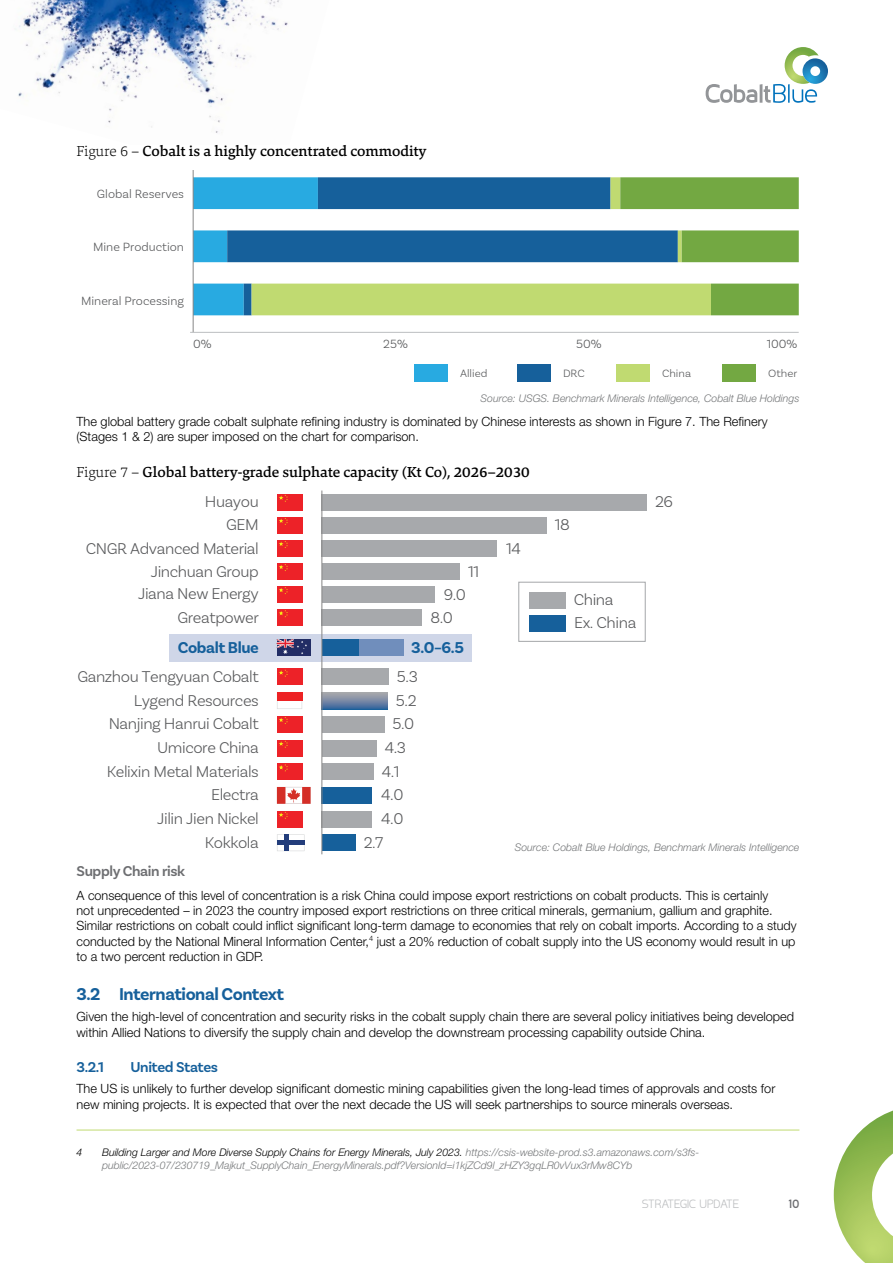
<style>
.page{position:relative;width:893px;height:1263px;background:#fff}
.page>*{position:absolute;margin:0;border:0;box-sizing:border-box;transform-origin:0 0}
.t1{font:700 18px "Basic Sans";letter-spacing:-.025em;color:#16609b}
.t2{font:300 16.5px/23.7px "Basic Sans";letter-spacing:-.025em;color:#58595b}
.t3{font:700 16.5px "Basic Sans";letter-spacing:-.025em;color:#16609b}
.t4{font:500 15px "Danton";color:#000}
.t5{font:600 15px "Basic Sans";letter-spacing:-.025em;color:#16609b}
.t6{font:600 15px "Basic Sans";letter-spacing:-.025em;color:#6d6e71}
.t7{font:300 12.75px/15.3px "Helvetica Neue LT Pro";color:#000}
.t8{font:300 12.6px "Basic Sans";color:#58595b}
.t9{font:300 12px "Cillop";color:#bcbec0}
.t10{font:700 12px "Cillop";color:#6d6e71}
.t11{font:300 11.25px "Basic Sans";color:#58595b}
.t12{font:italic 300 10.5px/13.5px "Helvetica Neue LT Pro";color:#757779}
.t13{font:italic 300 10.5px "Helvetica Neue LT Pro";color:#000}
.s1{font-weight:200}
.s2{color:#000}
</style>
<div class="page">
<img style="left:15px;top:0;width:273px;height:133px">
<svg style="left:706px;top:47px;width:122px;height:56px"></svg>
<svg style="left:834px;top:1110px;width:59px;height:153px"></svg>
<svg style="left:194px;top:177px;width:33px;height:138px"></svg>
<svg style="left:227px;top:177px;width:25px;height:138px"></svg>
<svg style="left:252px;top:177px;width:368px;height:138px"></svg>
<svg style="left:620px;top:177px;width:179px;height:138px"></svg>
<hr style="left:193px;top:170px;width:1px;height:162px;background:#868686">
<hr style="left:190px;top:332px;width:609px;height:1px;background:#bcbec0">
<div style="left:414px;top:364px;width:34px;height:18px;background:#28aae1"></div>
<div style="left:517px;top:364px;width:34px;height:18px;background:#16609b"></div>
<div style="left:616px;top:364px;width:34px;height:18px;background:#c0da71"></div>
<div style="left:722px;top:364px;width:34px;height:18px;background:#73a842"></div>
<hr style="left:77px;top:1130px;width:722px;height:1px;background:#c0da71">
<div style="left:170px;top:634px;width:302px;height:28px;background:#cfd6e8"></div>
<div style="left:277px;top:586px;width:25px;height:17px;background:#ed2228"></div>
<svg style="left:279px;top:587px;width:9px;height:7px"></svg>
<div style="left:277px;top:563px;width:25px;height:17px;background:#ed2228"></div>
<svg style="left:279px;top:564px;width:9px;height:7px"></svg>
<svg style="left:277px;top:834px;width:27px;height:17px"></svg>
<div style="left:277px;top:840px;width:27px;height:5px;background:#233d7b"></div>
<hr style="left:285px;top:834px;width:4px;height:17px;background:#233d7b">
<div style="left:277px;top:763px;width:25px;height:17px;background:#ed2228"></div>
<svg style="left:279px;top:764px;width:9px;height:8px"></svg>
<div style="left:277px;top:811px;width:25px;height:16px;background:#ed2228"></div>
<svg style="left:279px;top:811px;width:9px;height:8px"></svg>
<div style="left:277px;top:716px;width:25px;height:17px;background:#ed2228"></div>
<svg style="left:279px;top:717px;width:9px;height:7px"></svg>
<div style="left:277px;top:668px;width:25px;height:17px;background:#ed2228"></div>
<svg style="left:279px;top:669px;width:9px;height:8px"></svg>
<div style="left:277px;top:740px;width:25px;height:16px;background:#ed2228"></div>
<svg style="left:279px;top:740px;width:9px;height:8px"></svg>
<div style="left:277px;top:639px;width:34px;height:17px;background:#222d65"></div>
<svg style="left:277px;top:639px;width:30px;height:15px"></svg>
<div style="left:277px;top:609px;width:25px;height:17px;background:#ed2228"></div>
<svg style="left:279px;top:610px;width:9px;height:7px"></svg>
<div style="left:277px;top:517px;width:25px;height:17px;background:#ed2228"></div>
<svg style="left:279px;top:518px;width:9px;height:7px"></svg>
<div style="left:277px;top:494px;width:25px;height:16px;background:#ed2228"></div>
<svg style="left:279px;top:495px;width:9px;height:7px"></svg>
<div style="left:277px;top:540px;width:25px;height:17px;background:#ed2228"></div>
<svg style="left:279px;top:541px;width:9px;height:7px"></svg>
<svg style="left:277px;top:787px;width:34px;height:17px"></svg>
<svg style="left:277px;top:701px;width:25px;height:8px"></svg>
<div style="left:277px;top:692px;width:25px;height:9px;background:#ed2224"></div>
<div style="left:322px;top:494px;width:325px;height:16px;background:#a7a9ac"></div>
<div style="left:322px;top:517px;width:225px;height:17px;background:#a7a9ac"></div>
<div style="left:322px;top:540px;width:175px;height:17px;background:#a7a9ac"></div>
<div style="left:322px;top:563px;width:137px;height:17px;background:#a7a9ac"></div>
<div style="left:322px;top:586px;width:112px;height:17px;background:#a7a9ac"></div>
<div style="left:322px;top:609px;width:100px;height:17px;background:#a7a9ac"></div>
<div style="left:322px;top:668px;width:67px;height:17px;background:#a7a9ac"></div>
<svg style="left:323px;top:692px;width:65px;height:17px"></svg>
<div style="left:322px;top:716px;width:62px;height:17px;background:#a7a9ac"></div>
<div style="left:322px;top:740px;width:54px;height:16px;background:#a7a9ac"></div>
<div style="left:322px;top:763px;width:52px;height:17px;background:#a7a9ac"></div>
<div style="left:322px;top:787px;width:50px;height:17px;background:#16609b"></div>
<div style="left:322px;top:811px;width:50px;height:16px;background:#a7a9ac"></div>
<div style="left:322px;top:834px;width:34px;height:17px;background:#16609b"></div>
<div style="left:322px;top:639px;width:37px;height:17px;background:#16609b"></div>
<div style="left:359px;top:639px;width:45px;height:17px;background:#708ebc"></div>
<hr style="left:322px;top:490px;width:1px;height:364px;background:#868686">
<div style="left:530px;top:615px;width:36px;height:17px;background:#16609b"></div>
<div style="left:530px;top:592px;width:36px;height:17px;background:#a7a9ac"></div>
<div style="left:518px;top:582px;width:128px;height:60px;border:1px solid #a7a9ac"></div>
<p class="t4" style="left:77px;top:141px;width:352px"><span class="s1">Figure 6 –</span> Cobalt is a highly concentrated commodity</p>
<p class="t8" style="left:97px;top:186px;width:89px">Global Reserves</p>
<p class="t8" style="left:93px;top:239px;width:92px">Mine Production</p>
<p class="t8" style="left:81px;top:293px;width:104px">Mineral Processing</p>
<p class="t8" style="left:193px;top:336px;width:20px">0%</p>
<p class="t8" style="left:383px;top:336px;width:26px">25%</p>
<p class="t8" style="left:576px;top:336px;width:27px">50%</p>
<p class="t8" style="left:767px;top:336px;width:32px">100%</p>
<p class="t11" style="left:460px;top:366px;width:29px">Allied</p>
<p class="t11" style="left:563px;top:366px;width:23px">DRC</p>
<p class="t11" style="left:662px;top:366px;width:30px">China</p>
<p class="t11" style="left:768px;top:366px;width:31px">Other</p>
<p class="t12" style="left:481px;top:392px;width:320px">Source: USGS. Benchmark Minerals Intelligence, Cobalt Blue Holdings</p>
<p class="t7" style="left:77px;top:414px;width:693px">The global battery grade cobalt sulphate refining industry is dominated by Chinese interests as shown in Figure 7. The Refinery (Stages 1 &amp; 2) are super imposed on the chart for comparison.</p>
<p class="t4" style="left:77px;top:462px;width:455px"><span class="s1">Figure 7 –</span> Global battery-grade sulphate capacity (Kt Co), 2026–2030</p>
<p class="t2" style="left:205px;top:490px;width:56px">Huayou</p>
<p class="t2" style="left:86px;top:536px;width:175px">CNGR Advanced Material</p>
<p class="t2" style="left:226px;top:513px;width:34px">GEM</p>
<p class="t2" style="left:151px;top:559px;width:110px">Jinchuan Group</p>
<p class="t2" style="left:138px;top:581px;width:122px">Jiana New Energy</p>
<p class="t2" style="left:177px;top:605px;width:83px">Greatpower</p>
<p class="t3" style="left:178px;top:638px;width:82px">Cobalt Blue</p>
<p class="t2" style="left:77px;top:664px;width:183px">Ganzhou Tengyuan Cobalt</p>
<p class="t2" style="left:134px;top:688px;width:127px">Lygend Resources</p>
<p class="t2" style="left:109px;top:712px;width:152px">Nanjing Hanrui Cobalt</p>
<p class="t2" style="left:157px;top:735px;width:103px">Umicore China</p>
<p class="t2" style="left:107px;top:759px;width:153px">Kelixin Metal Materials</p>
<p class="t2" style="left:157px;top:806px;width:103px">Jilin Jien Nickel</p>
<p class="t2" style="left:211px;top:783px;width:49px">Electra</p>
<p class="t2" style="left:205px;top:830px;width:55px">Kokkola</p>
<p class="t2" style="left:468px;top:559px;width:13px">11</p>
<p class="t2" style="left:430px;top:582px;width:37px;line-height:23.1px;text-indent:13px">9.0<br>8.0</p>
<p class="t3" style="left:411px;top:638px;width:54px">3.0–6.5</p>
<p class="t2" style="left:392px;top:664px;width:27px;text-align:justify">5.3<br>5.2<br>5.0</p>
<p class="t2" style="left:385px;top:735px;width:23px">4.3</p>
<p class="t2" style="left:381px;top:783px;width:24px">4.0</p>
<p class="t2" style="left:381px;top:806px;width:24px">4.0</p>
<p class="t2" style="left:364px;top:830px;width:21px">2.7</p>
<p class="t2" style="left:382px;top:759px;width:19px">4.1</p>
<p class="t2" style="left:506px;top:536px;width:16px">14</p>
<p class="t2" style="left:555px;top:513px;width:17px">18</p>
<p class="t2" style="left:655px;top:490px;width:20px">26</p>
<p class="t2" style="left:574px;top:588px;width:41px">China</p>
<p class="t2" style="left:574px;top:610px;width:64px">Ex. China</p>
<p class="t12" style="left:515px;top:840px;width:286px">Source: Cobalt Blue Holdings, Benchmark Minerals Intelligence</p>
<p class="t6" style="left:77px;top:862px;width:110px">Supply Chain risk</p>
<p class="t7" style="left:77px;top:887px;width:722px">A consequence of this level of concentration is a risk China could impose export restrictions on cobalt products. This is certainly<br>not unprecedented – in 2023 the country imposed export restrictions on three critical minerals, germanium, gallium and graphite.<br>Similar restrictions on cobalt could inflict significant long-term damage to economies that rely on cobalt imports. According to a study conducted by the National Mineral Information Center,<sup>4</sup> just a 20% reduction of cobalt supply into the US economy would result in up to a two percent reduction in GDP.</p>
<h1 class="t1" style="left:77px;top:983px;width:209px">3.2 International Context</h1>
<p class="t7" style="left:77px;top:1009px;width:719px">Given the high-level of concentration and security risks in the cobalt supply chain there are several policy initiatives being developed within Allied Nations to diversify the supply chain and develop the downstream processing capability outside China.</p>
<p class="t5" style="left:77px;top:1057px;width:29px">3.2.1</p>
<p class="t5" style="left:131px;top:1057px;width:89px">United States</p>
<p class="t7" style="left:77px;top:1081px;width:700px">The US is unlikely to further develop significant domestic mining capabilities given the long-lead times of approvals and costs for new mining projects. It is expected that over the next decade the US will seek partnerships to source minerals overseas.</p>
<p class="t13" style="left:77px;top:1146px;width:7px">4</p>
<p class="t12" style="left:102px;top:1145px;width:599px"><span class="s2">Building Larger and More Diverse Supply Chains for Energy Minerals, July 2023.</span> https://csis-website-prod.s3.amazonaws.com/s3fs&shy;public/2023-07/230719_Majkut_SupplyChain_EnergyMinerals.pdf?VersionId=i1kjZCd9l_zHZY3gqLR0vVux3rMw8CYb</p>
<p class="t9" style="left:642px;top:1197px;width:99px">STRATEGIC UPDATE</p>
<p class="t10" style="left:788px;top:1196px;width:12px">10</p>
</div>
